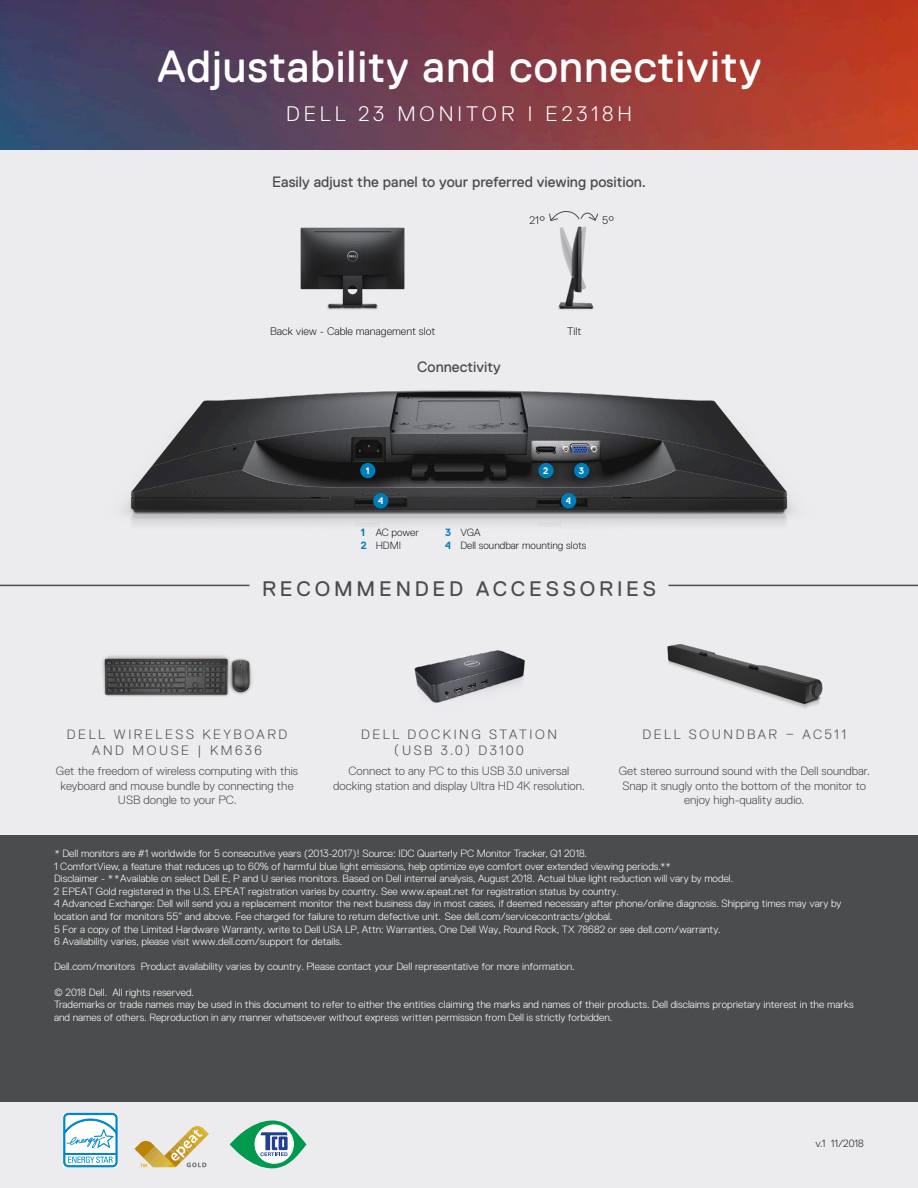
<style>
.page{position:relative;width:918px;height:1188px;background:#ececee}
.page>*{position:absolute;margin:0;border:0;box-sizing:border-box;transform-origin:0 0}
.t1{font:45px "Dell Replica";letter-spacing:.02em;color:#fff}
.t2{font:21px "Dell Replica";letter-spacing:.18em;color:#4b4c4d}
.t3{font:300 21px "Dell Replica";letter-spacing:.19em;color:#fff}
.t4{font:15px "Dell Replica";color:#4b4c4d}
.t5{font:300 13.5px/16.2px "Dell Replica";letter-spacing:.19em;color:#4b4c4d;text-align:center}
.t6{font:300 12px/14.4px "Dell Replica";color:#4b4c4d;text-align:center}
.t7{font:300 10.95px "Dell Replica";color:#231f20}
.t8{font:300 10.5px/12.6px "Dell Replica";color:#fff}
.t9{font:300 10.5px/13.5px "Dell Replica";color:#231f20}
.t10{font:700 9.3px "Dell Replica";color:#fff}
.s1{font-weight:700;color:#007db8}
</style>
<div class="page">
<div style="left:0;top:835px;width:918px;height:267px;background:#4b4c4d"></div>
<img style="left:124px;top:390px;width:670px;height:136px">
<div style="left:360px;top:463px;width:15px;height:15px;background:#007db8;border-radius:50%"></div>
<div style="left:538px;top:463px;width:16px;height:15px;background:#007db8;border-radius:50%"></div>
<div style="left:574px;top:463px;width:15px;height:15px;background:#007db8;border-radius:50%"></div>
<div style="left:561px;top:493px;width:15px;height:15px;background:#007db8;border-radius:50%"></div>
<div style="left:373px;top:493px;width:15px;height:15px;background:#007db8;border-radius:50%"></div>
<img style="left:300px;top:227px;width:105px;height:83px">
<img style="left:558px;top:226px;width:36px;height:84px">
<img style="left:0;top:0;width:918px;height:150px">
<hr style="left:0;top:585px;width:249px;height:1px;background:#4b4c4d">
<hr style="left:669px;top:585px;width:249px;height:1px;background:#4b4c4d">
<svg style="left:549px;top:211px;width:50px;height:11px"></svg>
<svg style="left:63px;top:1113px;width:55px;height:54px;background:#b2daef"></svg>
<hr style="left:65px;top:1153px;width:51px;height:1px;background:#0087cb">
<svg style="left:134px;top:1126px;width:75px;height:41px"></svg>
<svg style="left:230px;top:1120px;width:76px;height:48px"></svg>
<img style="left:102px;top:655px;width:150px;height:42px">
<img style="left:667px;top:644px;width:156px;height:65px">
<img style="left:414px;top:650px;width:111px;height:53px">
<h1 class="t1" style="left:158px;top:42px;width:606px">Adjustability and connectivity</h1>
<h2 class="t3" style="left:286px;top:102px;width:347px">DELL 23 MONITOR I E2318H</h2>
<h3 class="t4" style="left:272px;top:174px;width:376px">Easily adjust the panel to your preferred viewing position.</h3>
<p class="t7" style="left:529px;top:214px;width:18px">21°</p>
<p class="t7" style="left:602px;top:214px;width:14px">5°</p>
<p class="t7" style="left:270px;top:325px;width:167px">Back view - Cable management slot</p>
<p class="t7" style="left:567px;top:325px;width:16px">Tilt</p>
<h3 class="t4" style="left:417px;top:358px;width:85px">Connectivity</h3>
<p class="t10" style="left:366px;top:466px;width:5px">1</p>
<p class="t10" style="left:543px;top:466px;width:7px">2</p>
<p class="t10" style="left:579px;top:466px;width:7px">3</p>
<p class="t10" style="left:378px;top:496px;width:7px">4</p>
<p class="t10" style="left:566px;top:496px;width:7px">4</p>
<p class="t9" style="left:361px;top:525px;width:60px"><span class="s1">1</span> AC power<br><span class="s1">2</span> HDMI</p>
<p class="t9" style="left:445px;top:525px;width:143px"><span class="s1">3</span> VGA<br><span class="s1">4</span> Dell soundbar mounting slots</p>
<h2 class="t2" style="left:262px;top:577px;width:395px">RECOMMENDED ACCESSORIES</h2>
<p class="t5" style="left:67px;top:726px;width:222px">DELL WIRELESS KEYBOARD<br>AND MOUSE | KM636</p>
<p class="t5" style="left:361px;top:726px;width:197px">DELL DOCKING STATION (USB 3.0) D3100</p>
<p class="t6" style="left:56px;top:764px;width:244px">Get the freedom of wireless computing with this keyboard and mouse bundle by connecting the<br>USB dongle to your PC.</p>
<p class="t6" style="left:333px;top:764px;width:253px">Connect to any PC to this USB 3.0 universal docking station and display Ultra HD 4K resolution.</p>
<p class="t5" style="left:643px;top:726px;width:205px">DELL SOUNDBAR – AC511</p>
<p class="t6" style="left:619px;top:764px;width:253px">Get stereo surround sound with the Dell soundbar.<br>Snap it snugly onto the bottom of the monitor to enjoy high-quality audio.</p>
<p class="t8" style="left:54px;top:847px;width:789px">* Dell monitors are #1 worldwide for 5 consecutive years (2013-2017)! Source: IDC Quarterly PC Monitor Tracker, Q1 2018.<br>1 ComfortView, a feature that reduces up to 60% of harmful blue light emissions, help optimize eye comfort over extended viewing periods.**<br>Disclaimer - **Available on select Dell E, P and U series monitors. Based on Dell internal analysis, August 2018. Actual blue light reduction will vary by model.<br>2 EPEAT Gold registered in the U.S. EPEAT registration varies by country. See www.epeat.net for registration status by country.<br>4 Advanced Exchange: Dell will send you a replacement monitor the next business day in most cases, if deemed necessary after phone/online diagnosis. Shipping times may vary by location and for monitors 55” and above. Fee charged for failure to return defective unit. See dell.com/servicecontracts/global.<br>5 For a copy of the Limited Hardware Warranty, write to Dell USA LP, Attn: Warranties, One Dell Way, Round Rock, TX 78682 or see dell.com/warranty.<br>6 Availability varies, please visit www.dell.com/support for details.</p>
<p class="t8" style="left:54px;top:961px;width:522px">Dell.com/monitors Product availability varies by country. Please contact your Dell representative for more information.</p>
<p class="t8" style="left:54px;top:986px;width:801px">© 2018 Dell. All rights reserved.<br>Trademarks or trade names may be used in this document to refer to either the entities claiming the marks and names of their products. Dell disclaims proprietary interest in the marks and names of others. Reproduction in any manner whatsoever without express written permission from Dell is strictly forbidden.</p>
<p class="t9" style="left:816px;top:1136px;width:50px">v.1 11/2018</p>
</div>
